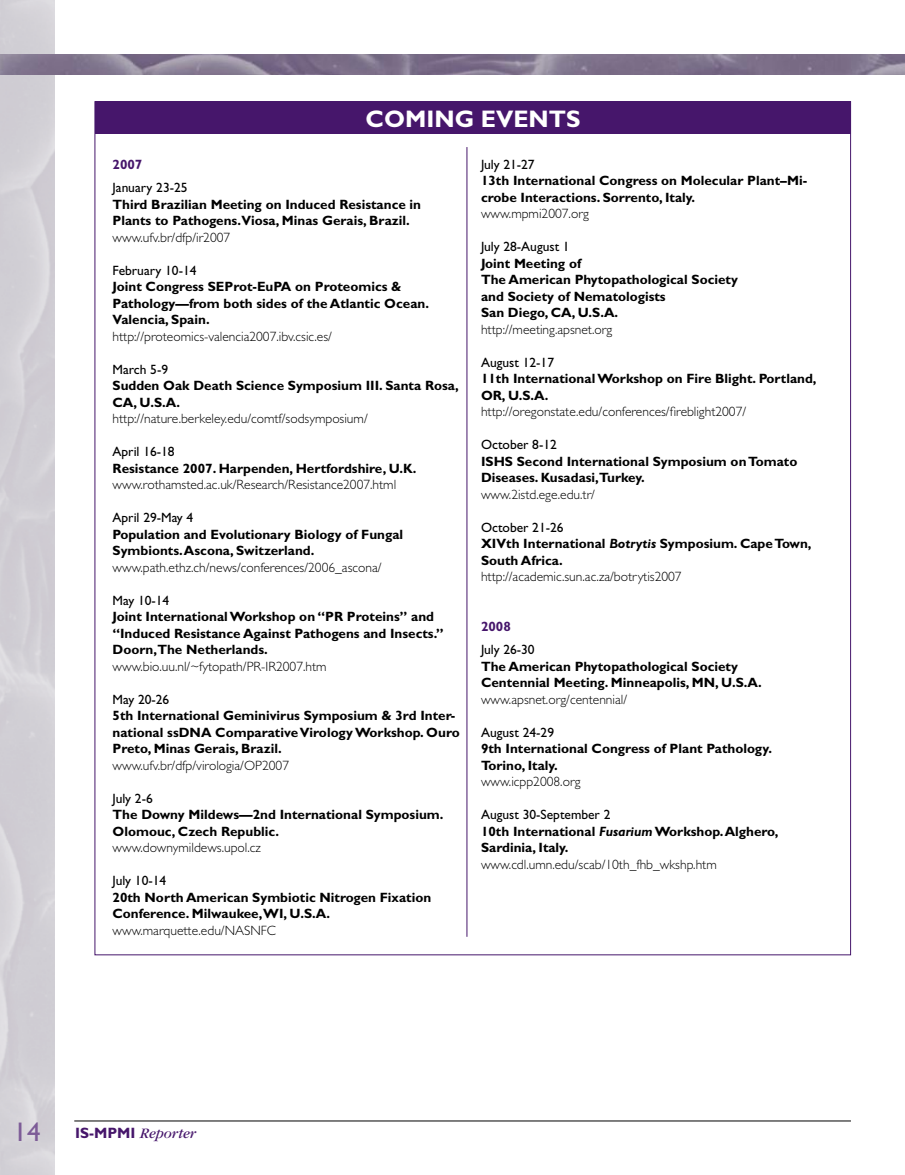
<style>
.page{position:relative;width:905px;height:1175px;background:#fff}
.page>*{position:absolute;margin:0;border:0;box-sizing:border-box;transform-origin:0 0}
.t1{font:27px "Gill Sans";color:#7d5c97}
.t2{font:700 24px "Gill Sans";color:#fff}
.t3{font:italic 15px "Garamond";color:#46166b}
.t4{font:700 13.5px/16.5px "Gill Sans";color:#000}
.t5{font:300 13.5px "Gill Sans";color:#000}
.t6{font:13.5px "Gill Sans";color:#000}
.t7{font:700 13.5px "Gill Sans";color:#46166b}
.s1{font-weight:400}
.s2{font-style:italic}
.s3{font-family:"Gill Sans";font-weight:700;font-style:normal}
</style>
<div class="page">
<hr style="left:74px;top:1120px;width:776px;height:1px;background:#000">
<img style="left:0;top:54px;width:904px;height:20px">
<svg style="left:904px;top:54px;width:1px;height:20px"></svg>
<div style="left:95px;top:101px;width:755px;height:32px;background:#46166b"></div>
<hr style="left:466px;top:147px;width:1px;height:789px;background:#46166b">
<h2 class="t2" style="left:365px;top:104px;width:216px">COMING EVENTS</h2>
<p class="t7" style="left:112px;top:156px;width:31px">2007</p>
<p class="t6" style="left:112px;top:180px;width:75px">January 23-25</p>
<p class="t4" style="left:112px;top:196px;width:310px">Third Brazilian Meeting on Induced Resistance in<br>Plants to Pathogens.Viosa, Minas Gerais, Brazil.</p>
<p class="t5" style="left:112px;top:229px;width:119px">www.ufv.br/dfp/ir2007</p>
<p class="t6" style="left:112px;top:262px;width:85px">February 10-14</p>
<p class="t4" style="left:112px;top:278px;width:318px">Joint Congress SEProt-EuPA on Proteomics &amp;<br>Pathology—from both sides of the Atlantic Ocean.<br>Valencia, Spain.</p>
<p class="t5" style="left:112px;top:328px;width:221px">http://proteomics-valencia2007.ibv.csic.es/</p>
<p class="t6" style="left:112px;top:361px;width:57px">March 5-9</p>
<p class="t4" style="left:112px;top:377px;width:348px">Sudden Oak Death Science Symposium III. Santa Rosa,<br>CA, U.S.A.</p>
<p class="t5" style="left:112px;top:411px;width:257px">http://nature.berkeley.edu/comtf/sodsymposium/</p>
<p class="t6" style="left:112px;top:444px;width:63px">April 16-18</p>
<p class="t4" style="left:112px;top:460px;width:305px">Resistance 2007. Harpenden, Hertfordshire, U.K.</p>
<p class="t5" style="left:112px;top:477px;width:285px">www.rothamsted.ac.uk/Research/Resistance2007.html</p>
<p class="t6" style="left:112px;top:510px;width:82px">April 29-May 4</p>
<p class="t4" style="left:112px;top:526px;width:292px">Population and Evolutionary Biology of Fungal<br>Symbionts. Ascona, Switzerland.</p>
<p class="t5" style="left:112px;top:559px;width:270px">www.path.ethz.ch/news/conferences/2006_ascona/</p>
<p class="t6" style="left:112px;top:592px;width:58px">May 10-14</p>
<p class="t4" style="left:112px;top:608px;width:332px">Joint International Workshop on “PR Proteins” and “Induced Resistance Against Pathogens and Insects.”<br>Doorn,The Netherlands.</p>
<p class="t5" style="left:112px;top:658px;width:215px">www.bio.uu.nl/~fytopath/PR-IR2007.htm</p>
<p class="t6" style="left:112px;top:691px;width:58px">May 20-26</p>
<p class="t4" style="left:112px;top:707px;width:349px">5th International Geminivirus Symposium &amp; 3rd Inter&shy;national ssDNA Comparative Virology Workshop. Ouro<br>Preto, Minas Gerais, Brazil.</p>
<p class="t5" style="left:112px;top:757px;width:178px">www.ufv.br/dfp/virologia/OP2007</p>
<p class="t6" style="left:112px;top:790px;width:42px">July 2-6</p>
<p class="t4" style="left:112px;top:806px;width:332px">The Downy Mildews—2nd International Symposium.<br>Olomouc, Czech Republic.</p>
<p class="t5" style="left:112px;top:840px;width:150px">www.downymildews.upol.cz</p>
<p class="t6" style="left:112px;top:873px;width:55px">July 10-14</p>
<p class="t4" style="left:112px;top:889px;width:320px">20th North American Symbiotic Nitrogen Fixation<br>Conference. Milwaukee,WI, U.S.A.</p>
<p class="t5" style="left:112px;top:922px;width:165px">www.marquette.edu/NASNFC</p>
<p class="t6" style="left:481px;top:156px;width:55px">July 21-27</p>
<p class="t4" style="left:481px;top:172px;width:327px">13th International Congress on Molecular Plant–Mi&shy;crobe Interactions. Sorrento, Italy.</p>
<p class="t5" style="left:481px;top:206px;width:109px">www.mpmi2007.org</p>
<p class="t6" style="left:481px;top:239px;width:90px">July 28-August 1</p>
<p class="t4" style="left:481px;top:255px;width:258px">Joint Meeting of<br>The American Phytopathological Society and Society of Nematologists<br>San Diego, CA, U.S.A.</p>
<p class="t5" style="left:481px;top:322px;width:133px">http://meeting.apsnet.org</p>
<p class="t6" style="left:481px;top:354px;width:75px">August 12-17</p>
<p class="t4" style="left:481px;top:370px;width:337px">11th International Workshop on Fire Blight. Portland,<br>OR, U.S.A.</p>
<p class="t5" style="left:481px;top:404px;width:267px">http://oregonstate.edu/conferences/fireblight2007/</p>
<p class="t6" style="left:481px;top:437px;width:77px">October 8-12</p>
<p class="t4" style="left:481px;top:453px;width:318px">ISHS Second International Symposium on Tomato<br>Diseases. Kusadasi,Turkey.</p>
<p class="t5" style="left:481px;top:487px;width:115px">www.2istd.ege.edu.tr/</p>
<p class="t4" style="left:481px;top:519px;width:332px"><span class="s1">October 21-26<br></span>XIVth International <span class="s2">Botrytis</span> Symposium. Cape Town,<br>South Africa.</p>
<p class="t5" style="left:481px;top:569px;width:202px">http://academic.sun.ac.za/botrytis2007</p>
<p class="t7" style="left:481px;top:618px;width:31px">2008</p>
<p class="t6" style="left:481px;top:642px;width:55px">July 26-30</p>
<p class="t4" style="left:481px;top:658px;width:282px">The American Phytopathological Society<br>Centennial Meeting. Minneapolis, MN, U.S.A.</p>
<p class="t5" style="left:481px;top:691px;width:148px">www.apsnet.org/centennial/</p>
<p class="t6" style="left:481px;top:724px;width:75px">August 24-29</p>
<p class="t4" style="left:481px;top:740px;width:292px">9th International Congress of Plant Pathology.<br>Torino, Italy.</p>
<p class="t5" style="left:481px;top:774px;width:101px">www.icpp2008.org</p>
<p class="t4" style="left:481px;top:806px;width:299px"><span class="s1">August 30-September 2<br></span>10th International <span class="s2">Fusarium</span> Workshop. Alghero,<br>Sardinia, Italy.</p>
<p class="t5" style="left:481px;top:856px;width:237px">www.cdl.umn.edu/scab/10th_fhb_wkshp.htm</p>
<h1 class="t1" style="left:14px;top:1116px;width:27px">14</h1>
<p class="t3" style="left:75px;top:1125px;width:123px"><span class="s3">IS-MPMI</span> Reporter</p>
</div>
